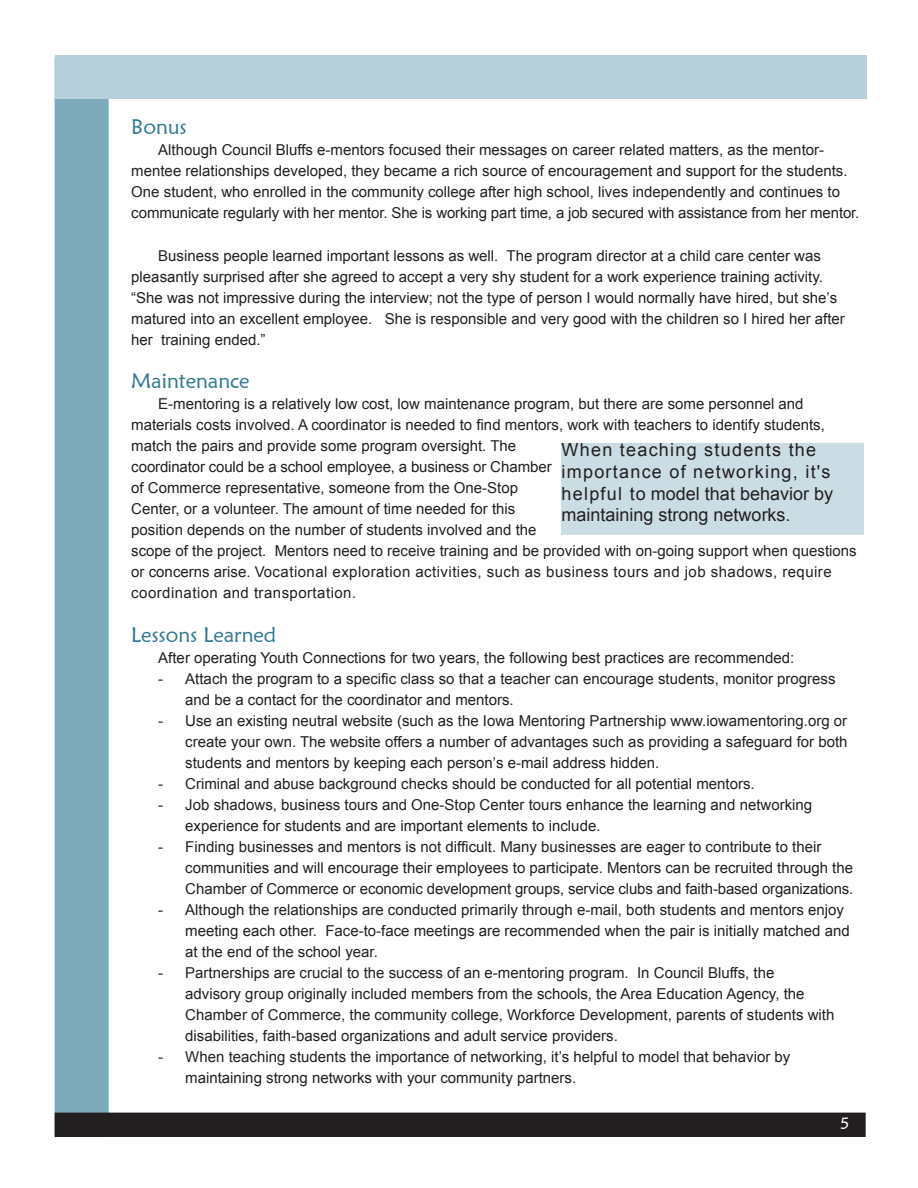
<style>
.page{position:relative;width:918px;height:1188px;background:#fff}
.page>*{position:absolute;margin:0;border:0;box-sizing:border-box;transform-origin:0 0}
.Subhead_2{font:21px "Maiandra GD";color:#307793}
.t1{font:18px/21.6px "Arial";letter-spacing:.07em;color:#231f20}
.t2{font:16.5px "Maiandra GD";color:#fff}
.Body{font:15px/21px "Arial";color:#231f20}
</style>
<div class="page">
<div style="left:55px;top:58px;width:53px;height:1078px;background:#7da9bb"></div>
<div style="left:55px;top:57px;width:54px;height:1080px;border:2px solid #7da9bb"></div>
<div style="left:55px;top:1113px;width:810px;height:23px;background:#231f20"></div>
<div style="left:55px;top:1113px;width:811px;height:24px;border:2px solid #231f20"></div>
<div style="left:55px;top:55px;width:811px;height:44px;background:#b7cfd9"></div>
<div style="left:562px;top:443px;width:302px;height:91px;background:#cbdde4"></div>
<p class="Subhead_2" style="left:131px;top:114px;width:57px">Bonus</p>
<p class="Body" style="left:131px;top:139px;width:730px;text-indent:27px">Although Council Bluffs e-mentors focused their messages on career related matters, as the mentor&shy;mentee relationships developed, they became a rich source of encouragement and support for the students.<br>One student, who enrolled in the community college after high school, lives independently and continues to communicate regularly with her mentor. She is working part time, a job secured with assistance from her mentor.</p>
<p class="Body" style="left:131px;top:245px;width:715px;text-indent:27px">Business people learned important lessons as well. The program director at a child care center was pleasantly surprised after she agreed to accept a very shy student for a work experience training activity. “She was not impressive during the interview; not the type of person I would normally have hired, but she’s matured into an excellent employee. She is responsible and very good with the children so I hired her after her training ended.”</p>
<p class="Subhead_2" style="left:131px;top:368px;width:120px">Maintenance</p>
<p class="Body" style="left:131px;top:394px;width:727px;text-indent:27px">E-mentoring is a relatively low cost, low maintenance program, but there are some personnel and materials costs involved. A coordinator is needed to find mentors, work with teachers to identify students, match the pairs and provide some program oversight. The<br>coordinator could be a school employee, a business or Chamber<br>of Commerce representative, someone from the One-Stop<br>Center, or a volunteer. The amount of time needed for this<br>position depends on the number of students involved and the<br>scope of the project. Mentors need to receive training and be provided with on-going support when questions or concerns arise. Vocational exploration activities, such as business tours and job shadows, require coordination and transportation.</p>
<p class="Subhead_2" style="left:131px;top:622px;width:146px">Lessons Learned</p>
<p class="Body" style="left:158px;top:647px;width:638px">After operating Youth Connections for two years, the following best practices are recommended:</p>
<p class="Body" style="left:185px;top:668px;width:652px;text-indent:-27px">- Attach the program to a specific class so that a teacher can encourage students, monitor progress and be a contact for the coordinator and mentors.</p>
<p class="Body" style="left:185px;top:710px;width:664px;text-align:justify;text-indent:-27px">- Use an existing neutral website (such as the Iowa Mentoring Partnership www.iowamentoring.org or create your own. The website offers a number of advantages such as providing a safeguard for both students and mentors by keeping each person’s e-mail address hidden.</p>
<p class="Body" style="left:158px;top:773px;width:598px">- Criminal and abuse background checks should be conducted for all potential mentors.</p>
<p class="Body" style="left:185px;top:794px;width:628px;text-indent:-27px">- Job shadows, business tours and One-Stop Center tours enhance the learning and networking experience for students and are important elements to include.</p>
<p class="Body" style="left:185px;top:836px;width:670px;text-indent:-27px">- Finding businesses and mentors is not difficult. Many businesses are eager to contribute to their communities and will encourage their employees to participate. Mentors can be recruited through the<br>Chamber of Commerce or economic development groups, service clubs and faith-based organizations.</p>
<p class="Body" style="left:185px;top:899px;width:666px;text-indent:-27px">- Although the relationships are conducted primarily through e-mail, both students and mentors enjoy meeting each other. Face-to-face meetings are recommended when the pair is initially matched and at the end of the school year.</p>
<p class="Body" style="left:158px;top:962px;width:618px">- Partnerships are crucial to the success of an e-mentoring program. In Council Bluffs, the</p>
<p class="Body" style="left:185px;top:983px;width:651px">advisory group originally included members from the schools, the Area Education Agency, the<br>Chamber of Commerce, the community college, Workforce Development, parents of students with disabilities, faith-based organizations and adult service providers.</p>
<p class="Body" style="left:185px;top:1046px;width:607px;text-indent:-27px">- When teaching students the importance of networking, it’s helpful to model that behavior by maintaining strong networks with your community partners.</p>
<p class="t1" style="left:562px;top:439px;width:273px">When teaching students the importance of networking, it's helpful to model that behavior by maintaining strong networks.</p>
<p class="t2" style="left:840px;top:1113px;width:11px">5</p>
</div>
